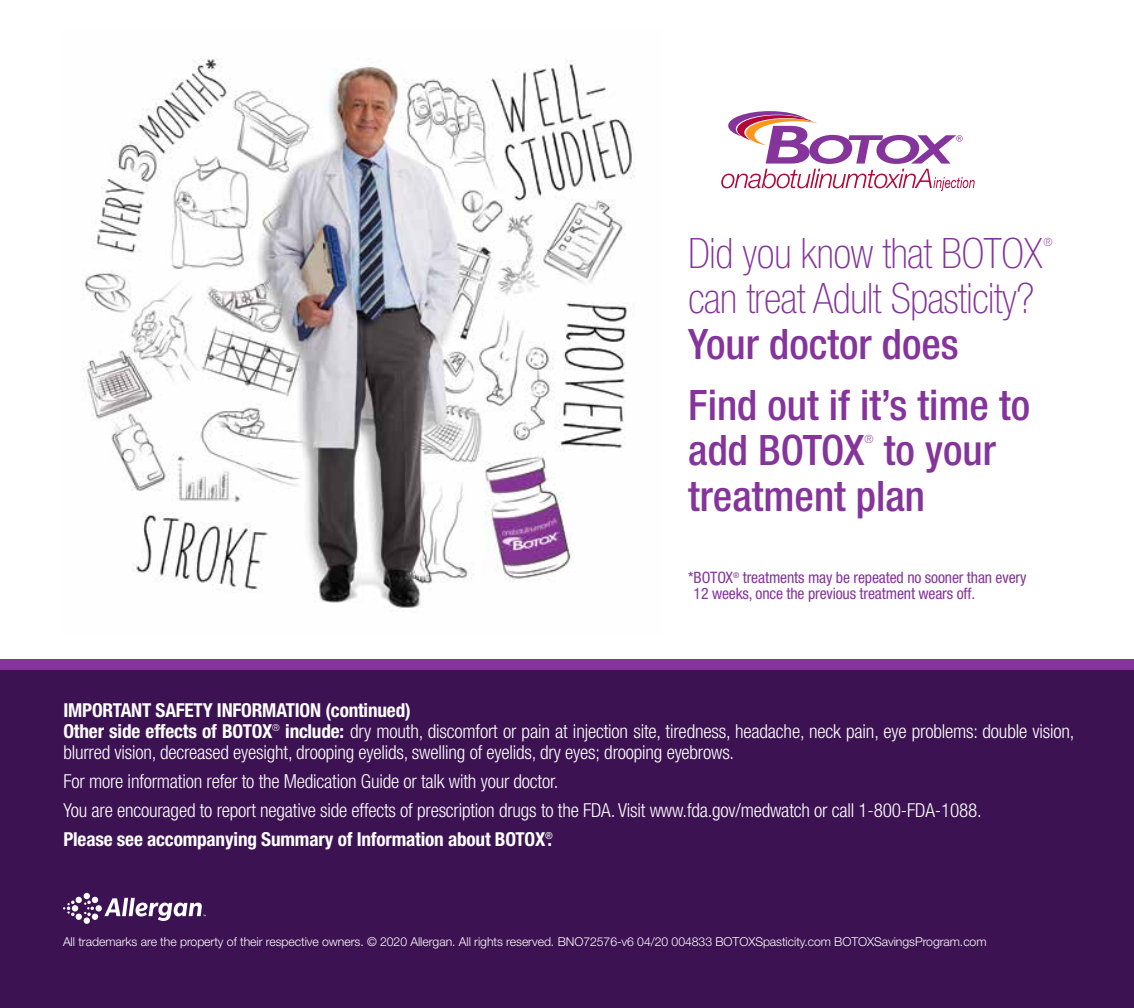
<style>
.page{position:relative;width:1134px;height:1008px;background:#fff}
.page>*{position:absolute;margin:0;border:0;box-sizing:border-box;transform-origin:0 0}
.t1{font:500 condensed 42px/61.2px "Helvetica Neue LT Std";color:#84349a}
.t2{font:100 condensed 42px "Helvetica Neue LT Std";letter-spacing:-.01em;color:#84349a}
.t3{font:300 condensed 19.25px/21px "Helvetica Neue LT Std";letter-spacing:-.01em;color:#fff}
.t4{font:condensed 15.75px/15.8px "Helvetica Neue LT Std";letter-spacing:-.01em;color:#84349a}
.t5{font:300 12.25px "Helvetica Neue LT Std";letter-spacing:-.005em;color:#fff}
.t6{font:100 condensed 11.38px "Helvetica Neue LT Std";color:#84349a}
.s1{font-weight:700}
</style>
<div class="page">
<div style="left:0;top:659px;width:1134px;height:349px;background:#3c1252"></div>
<div style="left:0;top:659px;width:1134px;height:10px;background:#84349a"></div>
<div style="left:96px;top:905px;width:6px;height:7px;background:#fff;border-radius:50%"></div>
<div style="left:84px;top:917px;width:6px;height:7px;background:#fff;border-radius:50%"></div>
<svg style="left:63px;top:893px;width:35px;height:27px"></svg>
<svg style="left:104px;top:898px;width:102px;height:23px"></svg>
<img style="left:81px;top:58px;width:553px;height:551px">
<svg style="left:721px;top:111px;width:254px;height:80px"></svg>
<h1 class="t2" style="left:688px;top:229px;width:356px">Did you know that BOTOX</h1>
<p class="t6" style="left:1043px;top:235px;width:11px">®</p>
<h1 class="t2" style="left:688px;top:275px;width:347px">can treat Adult Spasticity?</h1>
<h1 class="t1" style="left:688px;top:313px;width:343px">Your doctor does<br>Find out if it’s time to</h1>
<h1 class="t1" style="left:688px;top:419px;width:178px">add BOTOX</h1>
<p class="t6" style="left:865px;top:433px;width:11px">®</p>
<h1 class="t1" style="left:688px;top:427px;width:309px;line-height:45.5px;text-indent:196px">to your treatment plan</h1>
<p class="t4" style="left:694px;top:570px;width:335px;text-indent:-5px">*BOTOX<sup>®</sup> treatments may be repeated no sooner than every<br>12 weeks, once the previous treatment wears off.</p>
<p class="t3" style="left:63px;top:700px;width:1013px"><span class="s1">IMPORTANT SAFETY INFORMATION (continued)<br>Other side effects of BOTOX</span><sup>®</sup> <span class="s1">include:</span> dry mouth, discomfort or pain at injection site, tiredness, headache, neck pain, eye problems: double vision, blurred vision, decreased eyesight, drooping eyelids, swelling of eyelids, dry eyes; drooping eyebrows.</p>
<p class="t3" style="left:63px;top:767px;width:920px;line-height:28.9px">For more information refer to the Medication Guide or talk with your doctor.<br>You are encouraged to report negative side effects of prescription drugs to the FDA. Visit www.fda.gov/medwatch or call 1-800-FDA-1088.<br><span class="s1">Please see accompanying Summary of Information about BOTOX</span><sup>®</sup><span class="s1">.</span></p>
<p class="t5" style="left:63px;top:934px;width:925px">All trademarks are the property of their respective owners. © 2020 Allergan. All rights reserved. BNO72576-v6 04/20 004833 BOTOXSpasticity.com BOTOXSavingsProgram.com</p>
</div>
